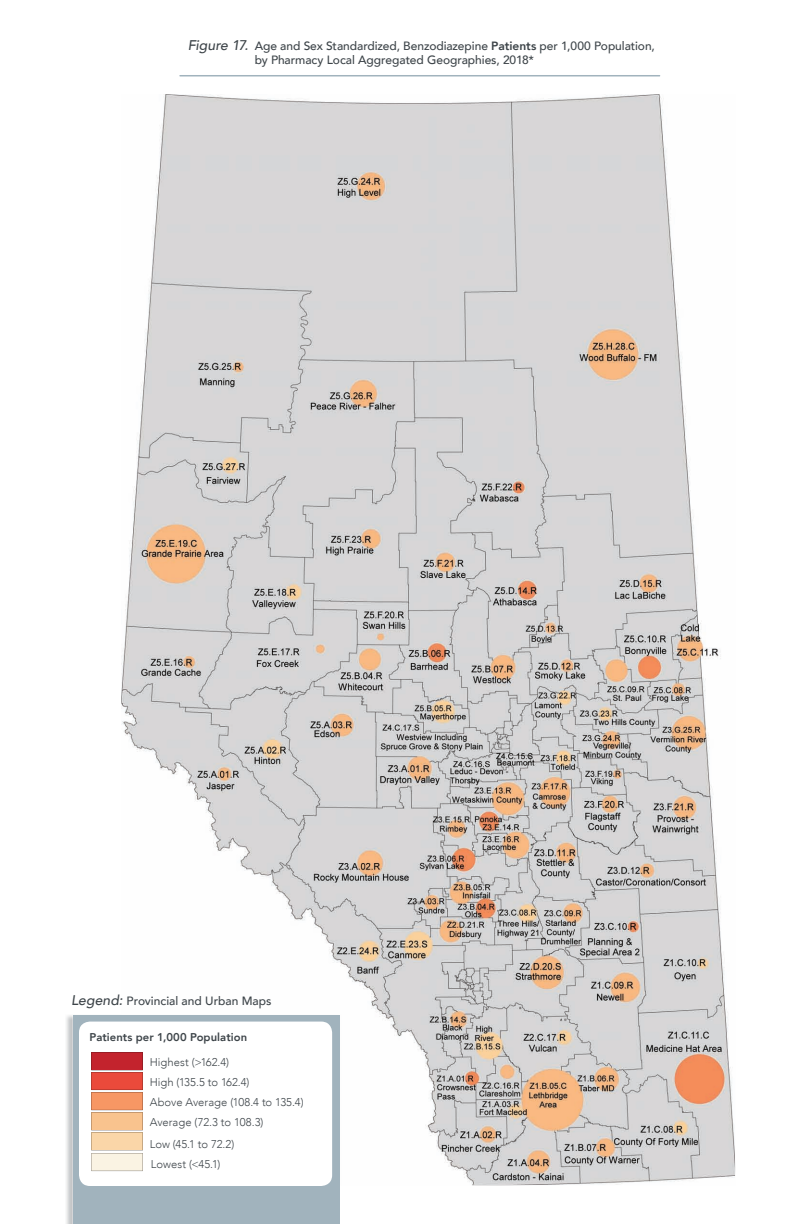
<style>
.page{position:relative;width:792px;height:1224px;background:#fff}
.page>*{position:absolute;margin:0;border:0;box-sizing:border-box;transform-origin:0 0}
.t1{font:500 12px/14px "Avenir";letter-spacing:-.005em;color:#3d4449}
.t2{font:300 11.2px "Avenir";color:#3d4449}
.t3{font:800 11.2px "Avenir";letter-spacing:.005em;color:#3d4449}
.s1{font-style:italic;font-size:14px}
.s2{font-weight:800}
</style>
<div class="page">
<hr style="left:179px;top:75px;width:481px;height:1px;background:#a1b3bd">
<img style="left:121px;top:94px;width:614px;height:1091px">
<img style="left:66px;top:1015px;width:274px;height:209px">
<div style="left:73px;top:1015px;width:266px;height:209px;background:#a1b3bd"></div>
<div style="left:79px;top:1021px;width:254px;height:165px;background:#fff"></div>
<svg style="left:91px;top:1052px;width:52px;height:119px;background:#e89c83"></svg>
<p class="t1" style="left:255px;top:38px;width:402px;text-indent:-67px"><span class="s1">Figure 17.</span> Age and Sex Standardized, Benzodiazepine <span class="s2">Patients</span> per 1,000 Population, by Pharmacy Local Aggregated Geographies, 2018*</p>
<p class="t1" style="left:71px;top:994px;width:202px"><span class="s1">Legend:</span> Provincial and Urban Maps</p>
<p class="t3" style="left:90px;top:1029px;width:159px">Patients per 1,000 Population</p>
<p class="t2" style="left:150px;top:1056px;width:81px">Highest (&gt;162.4)</p>
<p class="t2" style="left:150px;top:1076px;width:101px">High (135.5 to 162.4)</p>
<p class="t2" style="left:150px;top:1095px;width:155px">Above Average (108.4 to 135.4)</p>
<p class="t2" style="left:150px;top:1116px;width:115px">Average (72.3 to 108.3)</p>
<p class="t2" style="left:150px;top:1137px;width:86px">Low (45.1 to 72.2)</p>
<p class="t2" style="left:151px;top:1157px;width:71px">Lowest (&lt;45.1)</p>
</div>
